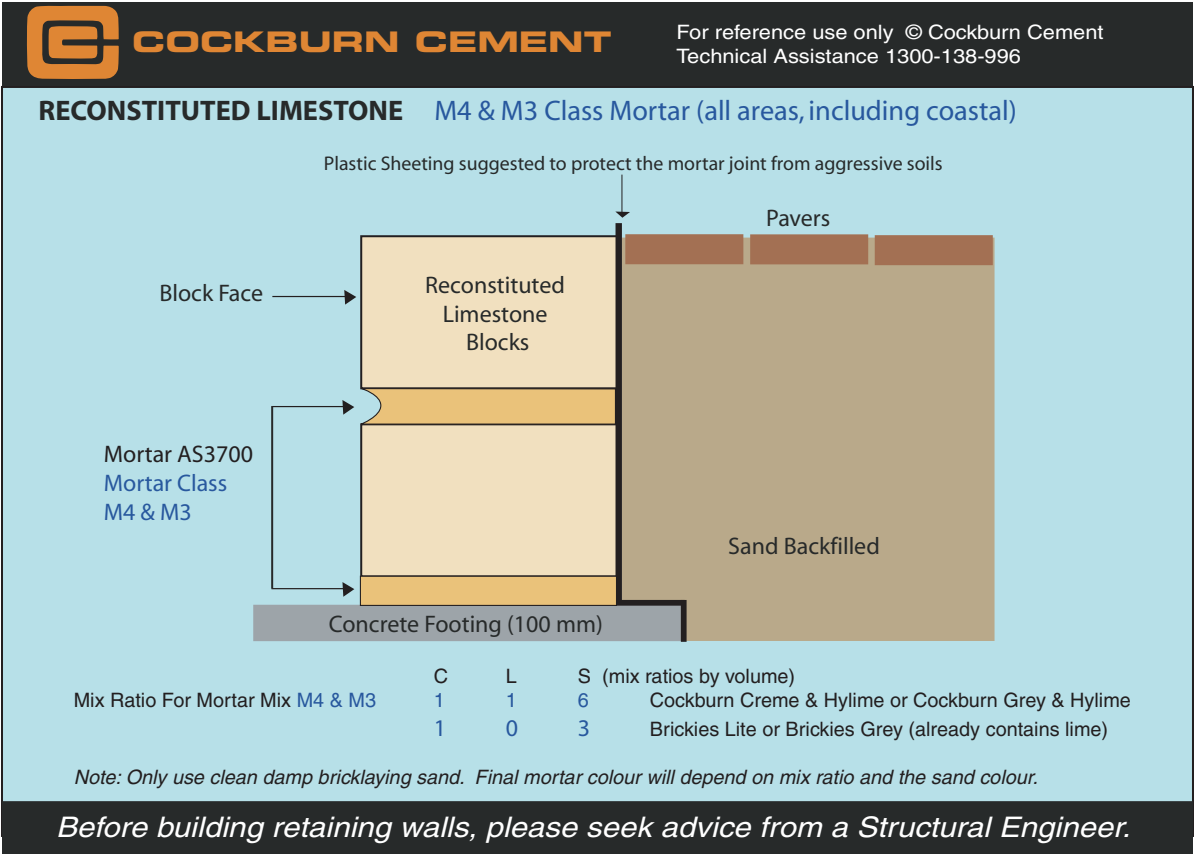
<style>
.page{position:relative;width:1194px;height:854px;background:#fff}
.page>*{position:absolute;margin:0;border:0;box-sizing:border-box;transform-origin:0 0}
.t1{font:italic 28.4px "Helvetica";color:#fff;scale:1.1 1}
.t2{font:28.4px "Myriad";color:#28589e}
.t3{font:28.4px "Eurostile Bold Extended Two";color:#df8634;scale:1.1 1}
.t4{font:24px/28.8px "Myriad";color:#272a2a;text-align:center}
.t5{font:24px/28.8px "Myriad";color:#28589e}
.t6{font:24px "Myriad";color:#231f20}
.t7{font:19.8px "Helvetica";color:#231f20}
.t8{font:italic 19.8px "Helvetica";color:#231f20}
.t9{font:19.8px "Myriad";color:#272a2a}
.t10{font:19.8px "Helvetica";color:#fff;scale:1.1 1}
.t11{font:19.8px "Helvetica";color:#28589e}
.s1{font-weight:700;color:#272a2a}
.s2{color:#28589e}
</style>
<div class="page">
<div style="left:2px;top:87px;width:1191px;height:749px;background:#b7e0e8"></div>
<div style="left:621px;top:237px;width:373px;height:404px;background:#b9a98a"></div>
<div style="left:874px;top:235px;width:118px;height:30px;background:#a37053"></div>
<div style="left:361px;top:236px;width:256px;height:152px;background:#f1e0bf"></div>
<div style="left:360px;top:235px;width:258px;height:154px;border:2px solid #231f20"></div>
<div style="left:361px;top:424px;width:256px;height:152px;background:#f1e0bf"></div>
<div style="left:360px;top:423px;width:258px;height:154px;border:2px solid #231f20"></div>
<svg style="left:360px;top:387px;width:255px;height:37px"></svg>
<svg style="left:272px;top:290px;width:84px;height:14px"></svg>
<div style="left:625px;top:234px;width:118px;height:30px;background:#a37053"></div>
<div style="left:750px;top:234px;width:118px;height:30px;background:#a37053"></div>
<div style="left:615px;top:223px;width:7px;height:385px;background:#231f20"></div>
<svg style="left:615px;top:174px;width:15px;height:44px"></svg>
<div style="left:253px;top:604px;width:428px;height:37px;background:#9da4a9"></div>
<div style="left:616px;top:600px;width:68px;height:5px;background:#231f20"></div>
<div style="left:681px;top:600px;width:5px;height:42px;background:#231f20"></div>
<div style="left:360px;top:576px;width:256px;height:29px;background:#eac27a"></div>
<div style="left:360px;top:575px;width:257px;height:31px;border:1px solid #231f20"></div>
<svg style="left:271px;top:400px;width:83px;height:196px"></svg>
<div style="left:2px;top:801px;width:1191px;height:53px;background:#272a2a"></div>
<div style="left:2px;top:2px;width:1191px;height:84px;background:#272a2a"></div>
<svg style="left:26px;top:5px;width:93px;height:74px"></svg>
<h1 class="t3" style="left:132px;top:22px;width:437px">COCKBURN CEMENT</h1>
<p class="t10" style="left:676px;top:20px;width:390px">For reference use only © Cockburn Cement</p>
<p class="t10" style="left:676px;top:44px;width:315px">Technical Assistance 1300-138-996</p>
<h1 class="t2" style="left:39px;top:96px;width:979px"><span class="s1">RECONSTITUTED LIMESTONE</span> M4 &amp; M3 Class Mortar (all areas, including coastal)</h1>
<p class="t9" style="left:324px;top:153px;width:620px">Plastic Sheeting suggested to protect the mortar joint from aggressive soils</p>
<p class="t4" style="left:159px;top:280px;width:105px">Block Face</p>
<p class="t6" style="left:104px;top:442px;width:151px">Mortar AS3700</p>
<p class="t5" style="left:104px;top:469px;width:125px">Mortar Class<br>M4 &amp; M3</p>
<p class="t4" style="left:425px;top:271px;width:141px">Reconstituted<br>Limestone<br>Blocks</p>
<p class="t4" style="left:329px;top:610px;width:275px">Concrete Footing (100 mm)</p>
<p class="t4" style="left:766px;top:205px;width:66px">Pavers</p>
<p class="t4" style="left:728px;top:533px;width:153px">Sand Backfilled</p>
<p class="t7" style="left:434px;top:665px;width:16px">C</p>
<p class="t7" style="left:506px;top:665px;width:13px">L</p>
<p class="t7" style="left:578px;top:665px;width:219px">S (mix ratios by volume)</p>
<p class="t7" style="left:74px;top:689px;width:304px">Mix Ratio For Mortar Mix <span class="s2">M4 &amp; M3</span></p>
<p class="t11" style="left:434px;top:689px;width:13px">1</p>
<p class="t11" style="left:506px;top:689px;width:13px">1</p>
<p class="t11" style="left:578px;top:689px;width:13px">6</p>
<p class="t7" style="left:650px;top:689px;width:482px">Cockburn Creme &amp; Hylime or Cockburn Grey &amp; Hylime</p>
<p class="t5" style="left:434px;top:714px;width:14px">1</p>
<p class="t5" style="left:506px;top:714px;width:14px">0</p>
<p class="t5" style="left:578px;top:714px;width:14px">3</p>
<p class="t7" style="left:650px;top:717px;width:460px">Brickies Lite or Brickies Grey (already contains lime)</p>
<p class="t8" style="left:74px;top:765px;width:965px">Note: Only use clean damp bricklaying sand. Final mortar colour will depend on mix ratio and the sand colour.</p>
<h1 class="t1" style="left:56px;top:811px;width:978px">Before building retaining walls, please seek advice from a Structural Engineer.</h1>
</div>
